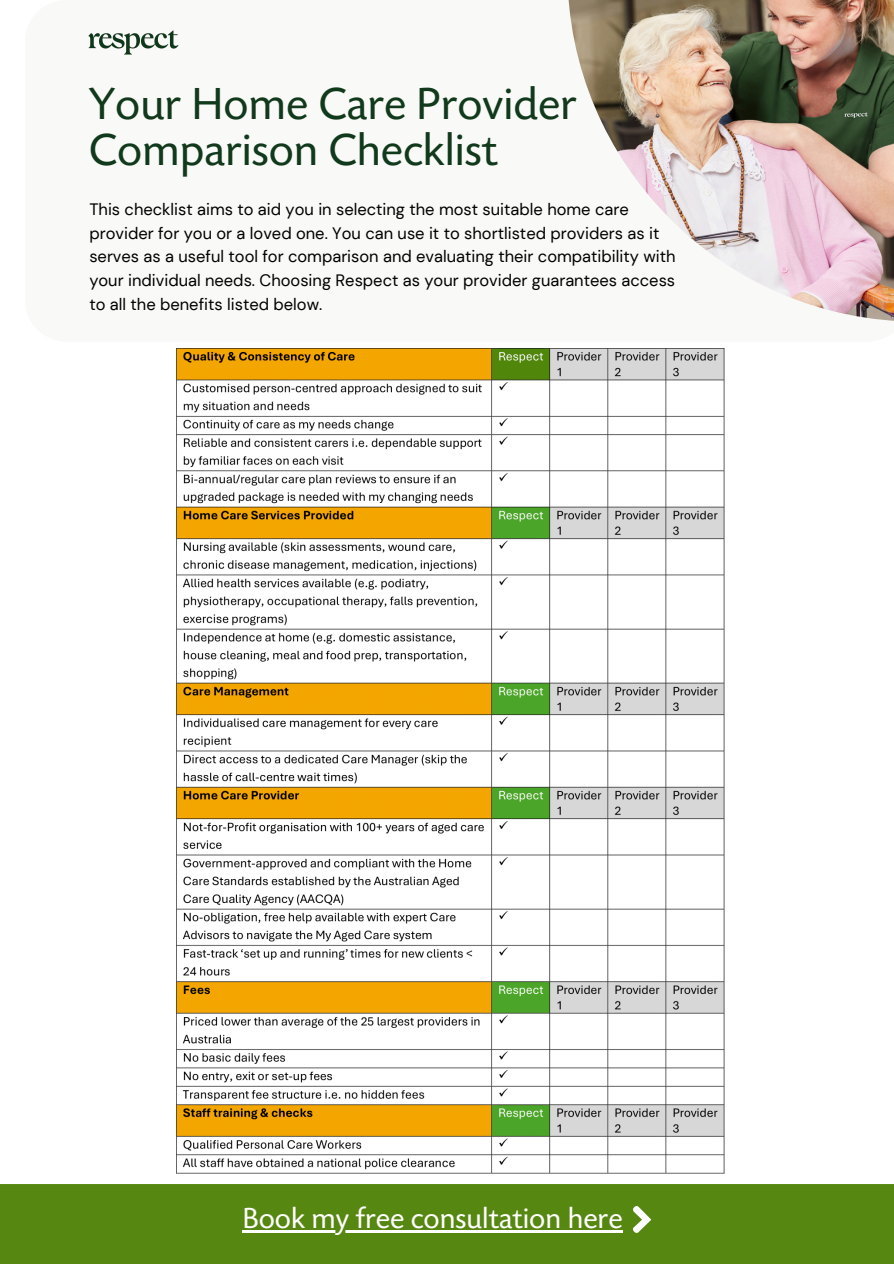
<style>
.page{position:relative;width:894px;height:1264px;background:#fff}
.page>*{position:absolute;margin:0;border:0;box-sizing:border-box;transform-origin:0 0}
.t1{font:46.5px/46.2px "Today Sans Now Pro";color:#11391b}
.t2{font:30px "Today Sans Now Pro";color:#fff}
.t3{font:16.5px/23.7px "DM Sans";color:#000}
</style>
<div class="page">
<div style="left:0;top:0;width:893px;height:341px;background:#f9f9f7"></div>
<img style="left:568px;top:0;width:325px;height:321px">
<div style="left:0;top:1183px;width:893px;height:80px;background:#568710"></div>
<svg style="left:633px;top:1206px;width:18px;height:27px"></svg>
<img style="left:89px;top:30px;width:90px;height:24px">
<img style="left:176px;top:348px;width:549px;height:826px">
<hr style="left:242px;top:1230px;width:380px;height:2px;background:#fff">
<p class="t1" style="left:89px;top:81px;width:489px">Your Home Care Provider<br>Comparison Checklist</p>
<h2 class="t3" style="left:89px;top:198px;width:587px">This checklist aims to aid you in selecting the most suitable home care provider for you or a loved one. You can use it to shortlisted providers as it serves as a useful tool for comparison and evaluating their compatibility with your individual needs. Choosing Respect as your provider guarantees access to all the benefits listed below.</h2>
<p class="t2" style="left:242px;top:1200px;width:381px">Book my free consultation here</p>
</div>
